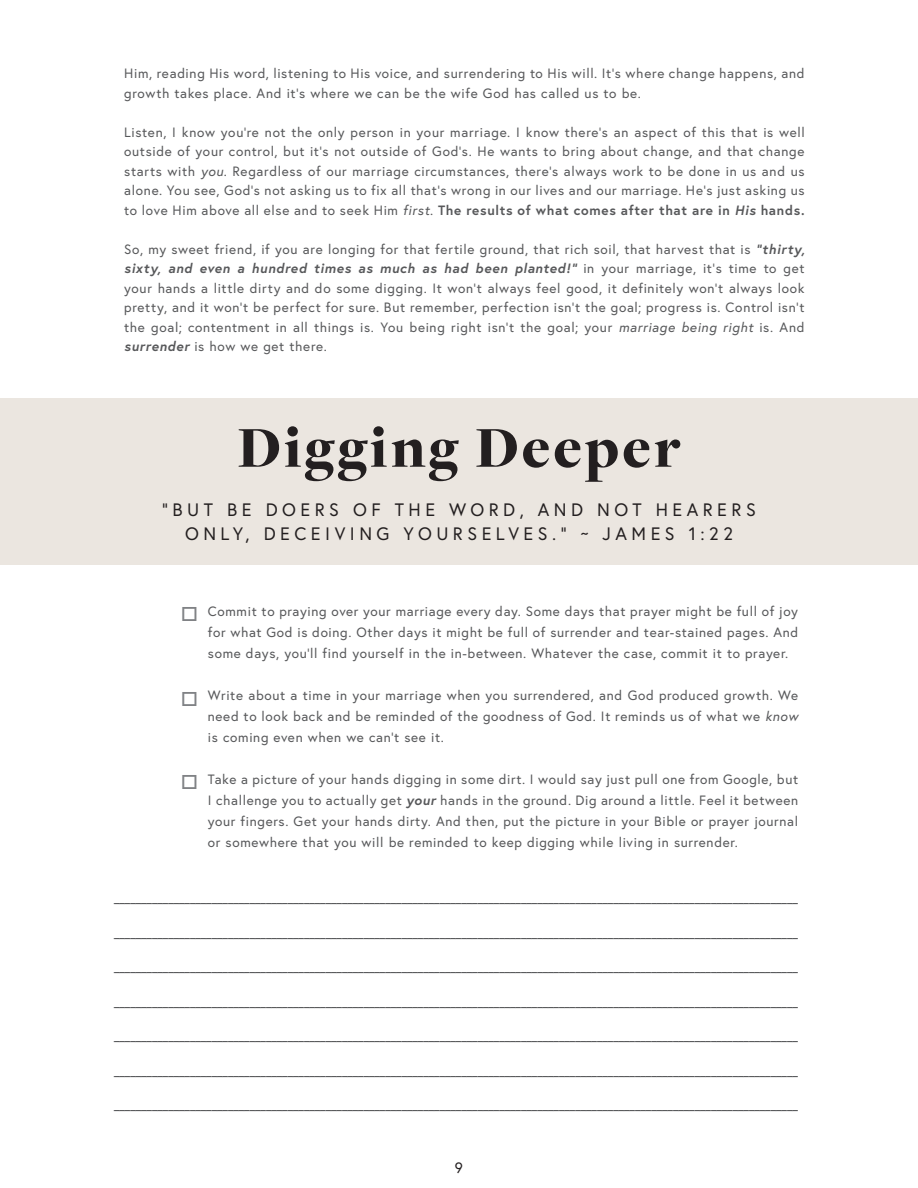
<style>
.page{position:relative;width:918px;height:1188px;background:#fff}
.page>*{position:absolute;margin:0;border:0;box-sizing:border-box;transform-origin:0 0}
.t1{font:900 60px "Freight Disp Pro";letter-spacing:.05em;color:#231f20}
.t2{font:18px/24px "Europa";letter-spacing:.25em;color:#231f20;text-align:center}
.t3{font:15px "Europa";color:#231f20}
.t4{font:13.5px/19.5px "Europa";letter-spacing:.05em;color:#57585a;text-align:justify}
.s1{font-style:italic}
.s2{font-weight:700}
.s3{font-weight:700;font-style:italic}
</style>
<div class="page">
<div style="left:0;top:399px;width:918px;height:166px;background:#ebe6e0"></div>
<p class="t4" style="left:124px;top:63px;width:682px">Him, reading His word, listening to His voice, and surrendering to His will. It’s where change happens, and growth takes place. And it’s where we can be the wife God has called us to be.</p>
<p class="t4" style="left:124px;top:122px;width:682px">Listen, I know you’re not the only person in your marriage. I know there’s an aspect of this that is well outside of your control, but it’s not outside of God’s. He wants to bring about change, and that change starts with <span class="s1">you</span>. Regardless of our marriage circumstances, there’s always work to be done in us and us alone. You see, God’s not asking us to fix all that’s wrong in our lives and our marriage. He’s just asking us to love Him above all else and to seek Him <span class="s1">first</span>. <span class="s2">The results of what comes after that are in</span> <span class="s3">His</span> <span class="s2">hands.</span></p>
<p class="t4" style="left:124px;top:239px;width:682px">So, my sweet friend, if you are longing for that fertile ground, that rich soil, that harvest that is <span class="s3">“thirty, sixty, and even a hundred times as much as had been planted!”</span> in your marriage, it’s time to get your hands a little dirty and do some digging. It won’t always feel good, it definitely won’t always look pretty, and it won’t be perfect for sure. But remember, perfection isn’t the goal; progress is. Control isn’t the goal; contentment in all things is. You being right isn’t the goal; your <span class="s1">marriage being right</span> is. And <span class="s3">surrender</span> is how we get there.</p>
<p class="t1" style="left:238px;top:408px;width:444px">Digging Deeper</p>
<p class="t2" style="left:162px;top:497px;width:595px">”BUT BE DOERS OF THE WORD, AND NOT HEARERS<br>ONLY, DECEIVING YOURSELVES.” ~ JAMES 1:22</p>
<p class="t4" style="left:208px;top:601px;width:592px;line-height:21px">Commit to praying over your marriage every day. Some days that prayer might be full of joy for what God is doing. Other days it might be full of surrender and tear-stained pages. And some days, you’ll find yourself in the in-between. Whatever the case, commit it to prayer.</p>
<p class="t4" style="left:208px;top:685px;width:592px;line-height:21px">Write about a time in your marriage when you surrendered, and God produced growth. We need to look back and be reminded of the goodness of God. It reminds us of what we <span class="s1">know </span>is coming even when we can’t see it.</p>
<p class="t4" style="left:208px;top:769px;width:592px;line-height:21px">Take a picture of your hands digging in some dirt. I would say just pull one from Google, but I challenge you to actually get <span class="s3">your</span> hands in the ground. Dig around a little. Feel it between your fingers. Get your hands dirty. And then, put the picture in your Bible or prayer journal or somewhere that you will be reminded to keep digging while living in surrender.</p>
<p class="t4" style="left:113px;top:886px;width:687px">______________________________________________________________________________________________________________________________</p>
<p class="t4" style="left:113px;top:921px;width:687px">______________________________________________________________________________________________________________________________</p>
<p class="t4" style="left:113px;top:955px;width:687px">______________________________________________________________________________________________________________________________</p>
<p class="t4" style="left:113px;top:990px;width:687px">______________________________________________________________________________________________________________________________</p>
<p class="t4" style="left:113px;top:1024px;width:687px">______________________________________________________________________________________________________________________________</p>
<p class="t4" style="left:113px;top:1059px;width:687px">______________________________________________________________________________________________________________________________</p>
<p class="t4" style="left:113px;top:1093px;width:687px">______________________________________________________________________________________________________________________________</p>
<p class="t3" style="left:455px;top:1158px;width:10px">9</p>
</div>
